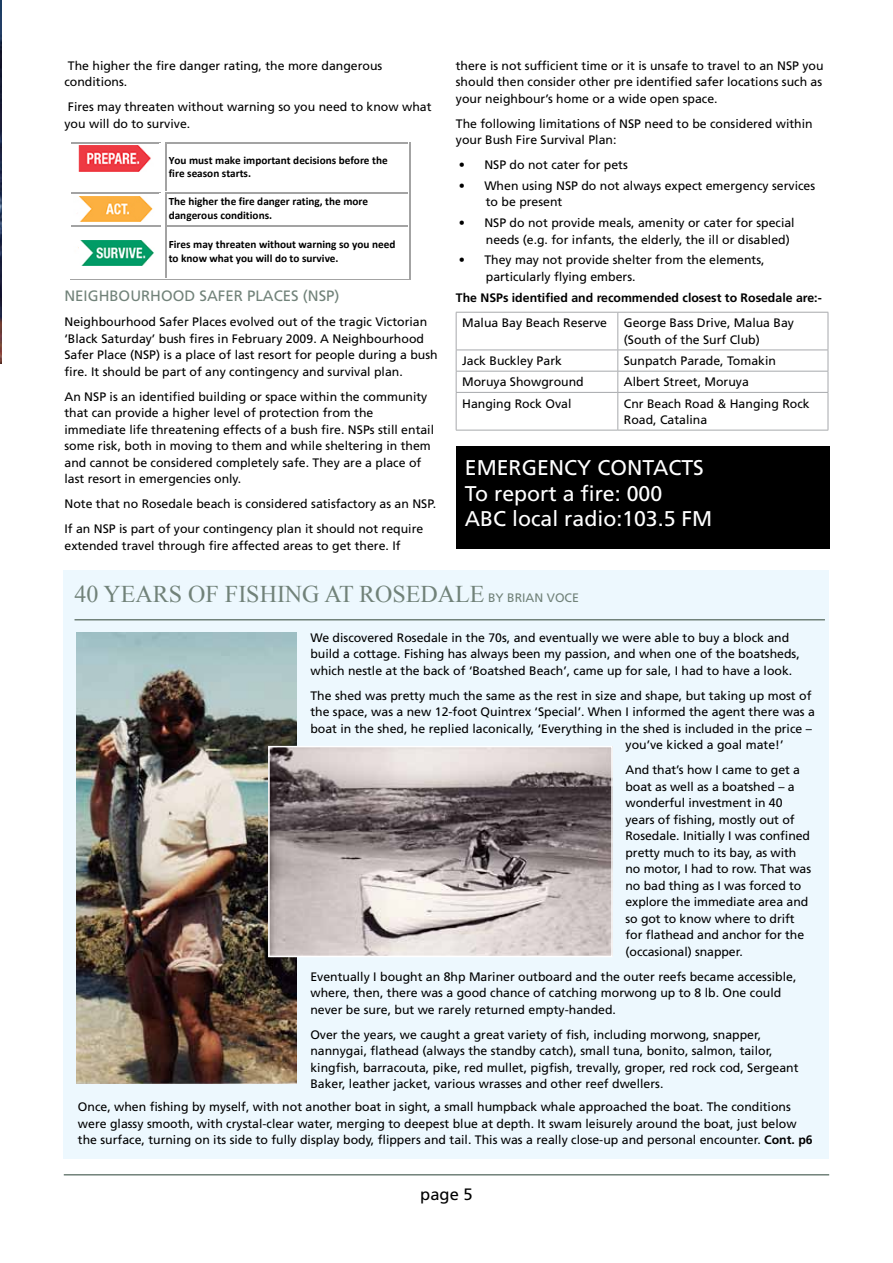
<style>
.page{position:relative;width:893px;height:1263px;background:#fff}
.page>*{position:absolute;margin:0;border:0;box-sizing:border-box;transform-origin:0 0}
.t1{font:24px "Times New Roman";color:#718279}
.t2{font:21.3px/25.5px "Frutiger";color:#fff}
.t3{font:16.5px "Frutiger";color:#000}
.t4{font:15px "Frutiger";color:#718279}
.t5{font:12.3px/16.5px "Frutiger";color:#000}
.t6{font:700 12.3px "Frutiger";color:#000}
.t7{font:700 11.25px/13.5px "Calibri";color:#000}
.s1{font-family:"Frutiger";font-size:12.3px}
.s2{font-weight:700}
</style>
<div class="page">
<div style="left:64px;top:570px;width:765px;height:589px;background:#edf8fe"></div>
<hr style="left:64px;top:1174px;width:765px;height:1px;background:#718279">
<hr style="left:456px;top:312px;width:162px;height:1px;background:#a7a9ac">
<hr style="left:456px;top:312px;width:1px;height:38px;background:#a7a9ac">
<hr style="left:618px;top:312px;width:210px;height:1px;background:#a7a9ac">
<hr style="left:617px;top:312px;width:1px;height:38px;background:#a7a9ac">
<hr style="left:828px;top:312px;width:1px;height:38px;background:#a7a9ac">
<hr style="left:456px;top:350px;width:162px;height:1px;background:#a7a9ac">
<hr style="left:618px;top:350px;width:210px;height:1px;background:#a7a9ac">
<hr style="left:456px;top:371px;width:162px;height:1px;background:#a7a9ac">
<svg style="left:456px;top:350px;width:1px;height:42px"></svg>
<hr style="left:618px;top:371px;width:210px;height:1px;background:#a7a9ac">
<svg style="left:617px;top:350px;width:1px;height:42px"></svg>
<svg style="left:828px;top:350px;width:1px;height:42px"></svg>
<hr style="left:456px;top:392px;width:162px;height:1px;background:#a7a9ac">
<hr style="left:456px;top:393px;width:1px;height:37px;background:#a7a9ac">
<hr style="left:618px;top:392px;width:210px;height:1px;background:#a7a9ac">
<hr style="left:617px;top:393px;width:1px;height:37px;background:#a7a9ac">
<hr style="left:828px;top:393px;width:1px;height:37px;background:#a7a9ac">
<hr style="left:456px;top:430px;width:162px;height:1px;background:#a7a9ac">
<hr style="left:618px;top:430px;width:210px;height:1px;background:#a7a9ac">
<img style="left:0;top:0;width:2px;height:364px">
<hr style="left:71px;top:143px;width:89px;height:1px;background:#a3a3a3">
<hr style="left:166px;top:143px;width:242px;height:1px;background:#a3a3a3">
<hr style="left:165px;top:144px;width:1px;height:47px;background:#a3a3a3">
<hr style="left:409px;top:146px;width:1px;height:46px;background:#a3a3a3">
<hr style="left:71px;top:192px;width:89px;height:1px;background:#a3a3a3">
<hr style="left:166px;top:192px;width:242px;height:1px;background:#a3a3a3">
<hr style="left:165px;top:193px;width:1px;height:31px;background:#a3a3a3">
<hr style="left:409px;top:195px;width:1px;height:31px;background:#a3a3a3">
<hr style="left:71px;top:226px;width:89px;height:1px;background:#a3a3a3">
<hr style="left:71px;top:279px;width:94px;height:1px;background:#a3a3a3">
<hr style="left:166px;top:226px;width:242px;height:1px;background:#a3a3a3">
<hr style="left:165px;top:227px;width:1px;height:50px;background:#a3a3a3">
<hr style="left:165px;top:279px;width:244px;height:1px;background:#a3a3a3">
<hr style="left:409px;top:229px;width:1px;height:50px;background:#a3a3a3">
<img style="left:78px;top:196px;width:75px;height:26px">
<img style="left:78px;top:240px;width:76px;height:25px">
<img style="left:78px;top:146px;width:73px;height:25px">
<img style="left:77px;top:632px;width:219px;height:451px">
<hr style="left:75px;top:619px;width:750px;height:1px;background:#718279">
<img style="left:271px;top:749px;width:339px;height:205px">
<div style="left:268px;top:746px;width:345px;height:211px;border:2px solid #fff"></div>
<div style="left:456px;top:446px;width:373px;height:103px;background:#000"></div>
<p class="t5" style="left:64px;top:57px;width:319px">The higher the fire danger rating, the more dangerous conditions.</p>
<p class="t5" style="left:64px;top:99px;width:369px">Fires may threaten without warning so you need to know what you will do to survive.</p>
<p class="t7" style="left:169px;top:153px;width:220px">You must make important decisions before the fire season starts.</p>
<p class="t7" style="left:169px;top:194px;width:201px">The higher the fire danger rating, the more dangerous conditions.</p>
<p class="t7" style="left:169px;top:237px;width:228px">Fires may threaten without warning so you need to know what you will do to survive.</p>
<p class="t4" style="left:64px;top:287px;width:153px">Neighbourhood Safer</p>
<p class="t4" style="left:247px;top:287px;width:26px">Places</p>
<p class="t4" style="left:303px;top:287px;width:38px">(NSP)</p>
<p class="t5" style="left:64px;top:314px;width:375px">Neighbourhood Safer Places evolved out of the tragic Victorian ‘Black Saturday’ bush fires in February 2009. A Neighbourhood Safer Place (NSP) is a place of last resort for people during a bush fire. It should be part of any contingency and survival plan.</p>
<p class="t5" style="left:64px;top:388px;width:371px">An NSP is an identified building or space within the community that can provide a higher level of protection from the immediate life threatening effects of a bush fire. NSPs still entail some risk, both in moving to them and while sheltering in them and cannot be considered completely safe. They are a place of last resort in emergencies only.</p>
<p class="t5" style="left:64px;top:491px;width:373px;line-height:25px">Note that no Rosedale beach is considered satisfactory as an NSP.<br>If an NSP is part of your contingency plan it should not require</p>
<p class="t5" style="left:64px;top:537px;width:338px">extended travel through fire affected areas to get there. If</p>
<p class="t5" style="left:456px;top:57px;width:369px;text-align:justify">there is not sufficient time or it is unsafe to travel to an NSP you should then consider other pre identified safer locations such as your neighbour’s home or a wide open space.</p>
<p class="t5" style="left:456px;top:115px;width:358px">The following limitations of NSP need to be considered within your Bush Fire Survival Plan:</p>
<p class="t5" style="left:459px;top:157px;width:171px">• NSP do not cater for pets</p>
<p class="t5" style="left:486px;top:177px;width:331px;text-indent:-27px">• When using NSP do not always expect emergency services to be present</p>
<p class="t5" style="left:486px;top:215px;width:310px;text-indent:-27px">• NSP do not provide meals, amenity or cater for special needs (e.g. for infants, the elderly, the ill or disabled)</p>
<p class="t5" style="left:486px;top:252px;width:280px;text-indent:-27px">• They may not provide shelter from the elements, particularly flying embers.</p>
<p class="t6" style="left:456px;top:290px;width:367px">The NSPs identified and recommended closest to Rosedale are:-</p>
<p class="t5" style="left:462px;top:315px;width:146px">Malua Bay Beach Reserve</p>
<p class="t5" style="left:624px;top:315px;width:172px">George Bass Drive, Malua Bay (South of the Surf Club)</p>
<p class="t5" style="left:462px;top:353px;width:101px">Jack Buckley Park</p>
<p class="t5" style="left:624px;top:353px;width:154px">Sunpatch Parade, Tomakin</p>
<p class="t5" style="left:462px;top:374px;width:123px">Moruya Showground</p>
<p class="t5" style="left:624px;top:374px;width:127px">Albert Street, M oruya</p>
<p class="t5" style="left:462px;top:395px;width:111px">Hanging Rock Oval</p>
<p class="t5" style="left:624px;top:395px;width:187px">Cnr Beach Road &amp; Hanging Rock<br>Road, Catalina</p>
<h2 class="t2" style="left:465px;top:455px;width:245px;text-indent:112px">y con tacts<br>To report a fire: 000<br>ABC local radio:103.5 FM</h2>
<h2 class="t2" style="left:465px;top:455px;width:86px">Emergenc</h2>
<h1 class="t1" style="left:75px;top:578px;width:498px">40 YEARS OF FISHING AT RO SEDALE <span class="s1">by Brian Voce</span></h1>
<p class="t5" style="left:310px;top:629px;width:491px">We discovered Rosedale in the 70s, and eventually we were able to buy a block and build a cottage. Fishing has always been my passion, and when one of the boatsheds, which nestle at the back of ‘Boatshed Beach’, came up for sale, I had to have a look.</p>
<p class="t5" style="left:310px;top:687px;width:503px">The shed was pretty much the same as the rest in size and shape, but taking up most of</p>
<p class="t5" style="left:310px;top:704px;width:506px">the space, was a new 12-foot Quintrex ‘Special’. When I informed the agent there was a</p>
<p class="t5" style="left:310px;top:720px;width:503px">boat in the shed, he replied laconically, ‘Everything in the shed is included in the price –</p>
<p class="t5" style="left:625px;top:737px;width:159px">you’ve kicked a goal mate!’</p>
<p class="t5" style="left:625px;top:762px;width:187px">And that’s how I came to get a boat as well as a boatshed – a wonderful investment in 40 years of fishing, mostly out of<br>Rosedale. Initially I was confined pretty much to its bay, as with no motor, I had to row. That was no bad thing as I was forced to explore the immediate area and so got to know where to drift for flathead and anchor for the (occasional) snapper.</p>
<p class="t5" style="left:310px;top:968px;width:487px">Eventually I bought an 8hp Mariner outboard and the outer reefs became accessible, where, then, there was a good chance of catching morwong up to 8 lb. One could never be sure, but we rarely returned empty-handed.</p>
<p class="t5" style="left:310px;top:1026px;width:490px">Over the years, we caught a great variety of fish, including morwong, snapper, nannygai, flathead (always the standby catch), small tuna, bonito, salmon, tailor, kingfish, barracouta, pike, red mullet, pigfish, trevally, groper, red rock cod, Sergeant Baker, leather jacket, various wrasses and other reef dwellers.</p>
<p class="t5" style="left:78px;top:1099px;width:736px">Once, when fishing by myself, with not another boat in sight, a small humpback whale approached the boat. The conditions were glassy smooth, with crystal-clear water, merging to deepest blue at depth. It swam leisurely around the boat, just below the surface, turning on its side to fully display body, flippers and tail. This was a really close-up and personal encounter. <span class="s2">Cont. p6</span></p>
<h3 class="t3" style="left:420px;top:1184px;width:54px">page 5</h3>
</div>
